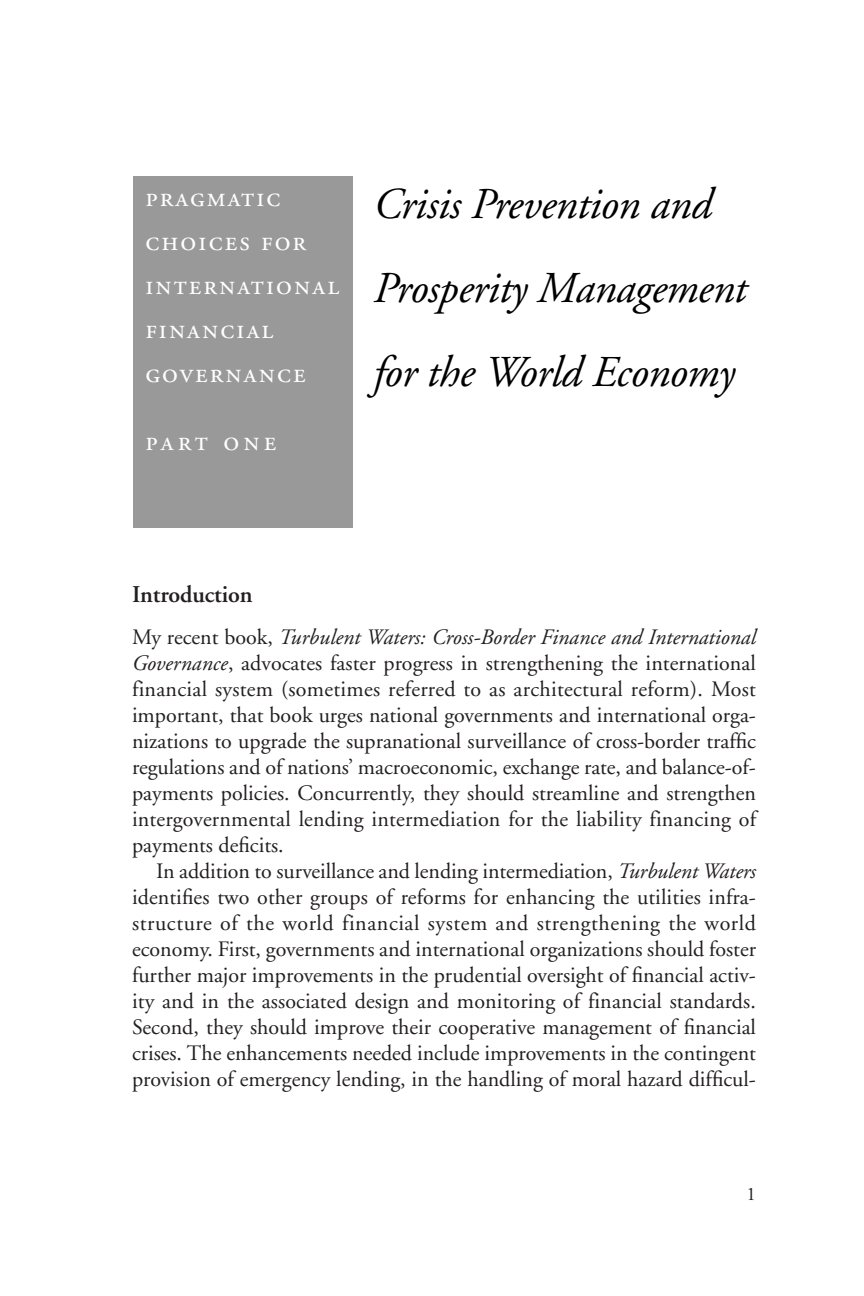
<style>
.page{position:relative;width:864px;height:1296px;background:#fff}
.page>*{position:absolute;margin:0;border:0;box-sizing:border-box;transform-origin:0 0}
.t1{font:italic 44px/84px "Adobe Garamond";letter-spacing:-.01em;color:#000}
.t2{font:28px/44px "Adobe Garamond Regular SC";letter-spacing:.075em;color:#fff}
.t3{font:600 24px "Adobe Garamond";letter-spacing:-.005em;color:#231f20}
.t4{font:22px/26px "Adobe Garamond";color:#231f20;text-align:justify}
.t5{font:19px "Adobe Garamond";color:#231f20}
.s1{font-style:italic}
</style>
<div class="page">
<div style="left:133px;top:176px;width:220px;height:352px;background:#999"></div>
<p class="t2" style="left:145px;top:178px;width:195px">pragmatic choices for international financial governance</p>
<p class="t2" style="left:145px;top:422px;width:133px">part one</p>
<h1 class="t1" style="left:373px;top:166px;width:375px">Crisis Prevention and<br>Prosperity Management for the World Economy</h1>
<p class="t3" style="left:132px;top:585px;width:122px">Introduction</p>
<p class="t4" style="left:132px;top:626px;width:626px">My recent book, <span class="s1">Turbulent Waters: Cross-Border Finance and International Governance</span>, advocates faster progress in strengthening the international financial system (sometimes referred to as architectural reform). Most important, that book urges national governments and international orga&shy;nizations to upgrade the supranational surveillance of cross-border traffic regulations and of nations’ macroeconomic, exchange rate, and balance-of&shy;payments policies. Concurrently, they should streamline and strengthen intergovernmental lending intermediation for the liability financing of payments deficits.</p>
<p class="t4" style="left:132px;top:860px;width:626px;text-indent:24px">In addition to surveillance and lending intermediation, <span class="s1">Turbulent Waters </span>identifies two other groups of reforms for enhancing the utilities infra&shy;structure of the world financial system and strengthening the world economy. First, governments and international organizations should foster further major improvements in the prudential oversight of financial activ&shy;ity and in the associated design and monitoring of financial standards.<br>Second, they should improve their cooperative management of financial crises. The enhancements needed include improvements in the contingent provision of emergency lending, in the handling of moral hazard difficul-</p>
<p class="t5" style="left:746px;top:1186px;width:11px">1</p>
</div>
